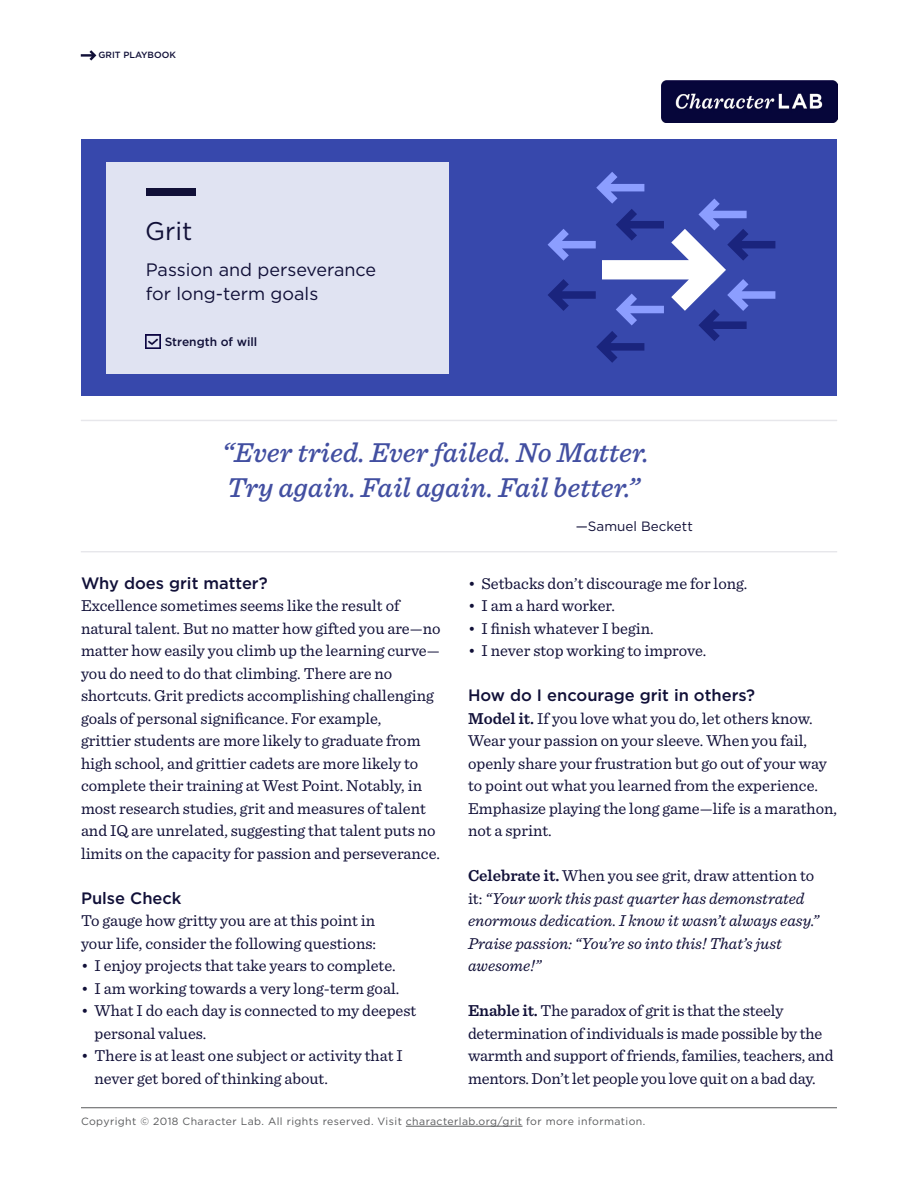
<style>
.page{position:relative;width:918px;height:1188px;background:#fff}
.page>*{position:absolute;margin:0;border:0;box-sizing:border-box;transform-origin:0 0}
.t1{font:italic 500 28.5px/34.5px "Sentinel";color:#424fa1}
.t2{font:25.5px "Gotham";color:#111038}
.t3{font:18px/24px "Gotham";color:#111038}
.t4{font:16.5px/22.5px "Sentinel";color:#111038}
.t5{font:italic 16.5px/22.5px "Sentinel";color:#111038}
.t6{font:500 16.5px "Gotham";color:#111038}
.t7{font:13.5px "Gotham";color:#111038}
.t8{font:500 12px "Gotham";color:#111038}
.t9{font:10.5px "Gotham";letter-spacing:.04em;color:#58595b}
.t10{font:500 9px "Gotham";color:#111038}
.s1{font-weight:600}
.s2{font-weight:600;font-style:normal}
.s3{font-style:normal}
</style>
<div class="page">
<hr style="left:81px;top:1107px;width:756px;height:1px;background:#58595b">
<img style="left:662px;top:80px;width:175px;height:42px">
<hr style="left:406px;top:1126px;width:117px;height:1px;background:#58595b">
<div style="left:81px;top:139px;width:756px;height:256px;background:#3748ac"></div>
<hr style="left:81px;top:420px;width:756px;height:1px;background:#111038">
<hr style="left:81px;top:551px;width:756px;height:1px;background:#111038">
<div style="left:106px;top:162px;width:342px;height:211px;background:#e0e3f2"></div>
<div style="left:146px;top:188px;width:49px;height:8px;background:#111038"></div>
<svg style="left:548px;top:172px;width:227px;height:191px"></svg>
<svg style="left:81px;top:50px;width:15px;height:11px"></svg>
<img style="left:146px;top:334px;width:14px;height:15px">
<p class="t10" style="left:99px;top:49px;width:79px">GRIT PLAYBOOK</p>
<h2 class="t2" style="left:145px;top:215px;width:49px">Grit</h2>
<p class="t3" style="left:146px;top:258px;width:232px">Passion and perseverance for long-term goals</p>
<p class="t8" style="left:165px;top:334px;width:94px">Strength of will</p>
<h1 class="t1" style="left:222px;top:434px;width:428px">“Ever tried. Ever failed. No Matter.<br>Try again. Fail again. Fail better.”</h1>
<p class="t7" style="left:576px;top:518px;width:118px">—Samuel Beckett</p>
<p class="t6" style="left:81px;top:572px;width:188px">Why does grit matter?</p>
<p class="t4" style="left:81px;top:593px;width:361px">Excellence sometimes seems like the result of natural talent. But no matter how gifted you are—no matter how easily you climb up the learning curve— you do need to do that climbing. There are no shortcuts. Grit predicts accomplishing challenging goals of personal significance. For example,<br>grittier students are more likely to graduate from high school, and grittier cadets are more likely to complete their training at West Point. Notably, in most research studies, grit and measures of talent and IQ are unrelated, suggesting that talent puts no limits on the capacity for passion and perseverance.</p>
<p class="t6" style="left:81px;top:887px;width:102px">Pulse Check</p>
<p class="t4" style="left:81px;top:909px;width:297px">To gauge how gritty you are at this point in your life, consider the following questions:</p>
<p class="t4" style="left:81px;top:954px;width:316px">• I enjoy projects that take years to complete.</p>
<p class="t4" style="left:81px;top:976px;width:320px">• I am working towards a very long-term goal.</p>
<p class="t4" style="left:94px;top:999px;width:323px;text-indent:-13px">• What I do each day is connected to my deepest personal values.</p>
<p class="t4" style="left:94px;top:1044px;width:310px;text-indent:-13px">• There is at least one subject or activity that I never get bored of thinking about.</p>
<p class="t4" style="left:468px;top:571px;width:281px">• Setbacks don’t discourage me for long.</p>
<p class="t4" style="left:468px;top:593px;width:148px">• I am a hard worker.</p>
<p class="t4" style="left:468px;top:616px;width:187px">• I finish whatever I begin.</p>
<p class="t4" style="left:468px;top:638px;width:240px">• I never stop working to improve.</p>
<p class="t6" style="left:468px;top:685px;width:289px">How do I encourage grit in others?</p>
<p class="t4" style="left:468px;top:706px;width:371px"><span class="s1">Model it.</span> If you love what you do, let others know.<br>Wear your passion on your sleeve. When you fail, openly share your frustration but go out of your way to point out what you learned from the experience.<br>Emphasize playing the long game—life is a marathon, not a sprint.</p>
<p class="t5" style="left:468px;top:863px;width:353px"><span class="s2">Celebrate it.</span> <span class="s3">When you see grit, draw attention to it:</span> “Your work this past quarter has demonstrated enormous dedication. I know it wasn’t always easy.” Praise passion: “You’re so into this! That’s just awesome!”</p>
<p class="t4" style="left:468px;top:999px;width:367px"><span class="s1">Enable it.</span> The paradox of grit is that the steely determination of individuals is made possible by the warmth and support of friends, families, teachers, and mentors. Don’t let people you love quit on a bad day.</p>
<p class="t9" style="left:81px;top:1115px;width:566px">Copyright © 2018 Character Lab. All rights reserved. Visit characterlab.org/grit for more information.</p>
</div>
